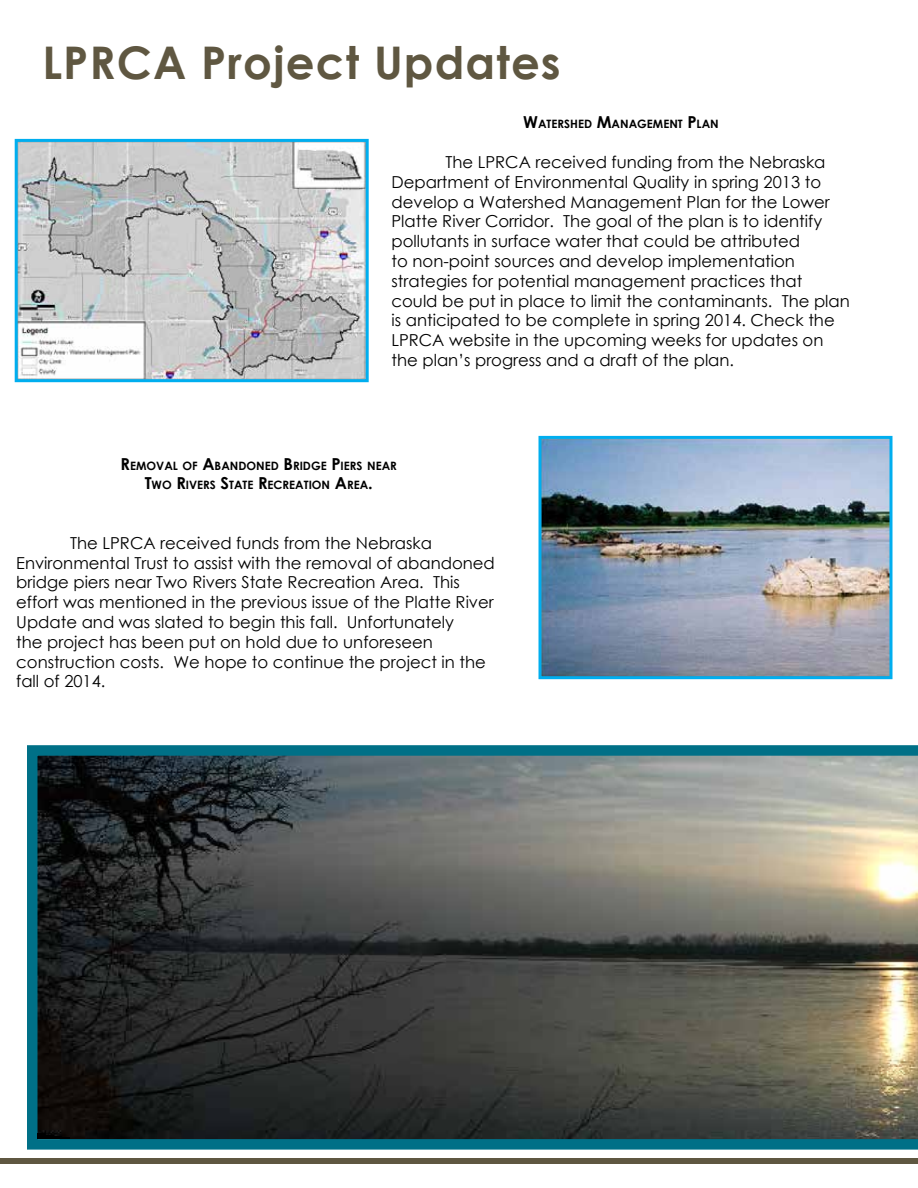
<style>
.page{position:relative;width:918px;height:1188px;background:#fff}
.page>*{position:absolute;margin:0;border:0;box-sizing:border-box;transform-origin:0 0}
.t1{font:700 45px "Century Gothic";letter-spacing:.025em;color:#5f5741}
.t2{font:16.5px/19.8px "Century Gothic";color:#000}
.t3{font:700 11.55px/19.8px "Century Gothic";color:#000;text-align:center}
.s1{font-size:16.5px}
</style>
<div class="page">
<div style="left:0;top:1158px;width:918px;height:6px;background:#5f5741"></div>
<img style="left:19px;top:143px;width:346px;height:235px">
<div style="left:15px;top:139px;width:354px;height:243px;border:3px solid #00aeef"></div>
<img style="left:542px;top:440px;width:346px;height:235px">
<div style="left:538px;top:436px;width:354px;height:243px;border:3px solid #00aeef"></div>
<svg style="left:27px;top:745px;width:891px;height:405px;background:#4e5754"></svg>
<svg style="left:38px;top:1134px;width:32px;height:5px"></svg>
<h1 class="t1" style="left:42px;top:29px;width:520px">LPRCA Project Updates</h1>
<p class="t3" style="left:523px;top:114px;width:197px"><span class="s1">W</span>ATERSHED <span class="s1">M</span>ANAGEMENT <span class="s1">P</span> LAN</p>
<p class="t2" style="left:392px;top:152px;width:460px;text-indent:54px">The LPRCA received funding from the Nebraska Department of Environmental Quality in spring 2013 to develop a Watershed Management Plan for the Lower Platte River Corridor. The goal of the plan is to identify pollutants in surface water that could be attributed<br>to non-point sources and develop implementation strategies for potential management practices that could be put in place to limit the contaminants. The plan is anticipated to be complete in spring 2014. Check the LPRCA website in the upcoming weeks for updates on the plan’s progress and a draft of the plan.</p>
<p class="t3" style="left:121px;top:455px;width:278px"><span class="s1">R</span>EMOVAL OF <span class="s1">A</span>BANDONED <span class="s1">B</span> RIDGE <span class="s1">P</span>IERS NEAR<br><span class="s1">T</span>WO <span class="s1">R</span>IVERS <span class="s1">S</span>TATE <span class="s1">R</span>ECREATION <span class="s1">A</span>REA<span class="s1">.</span></p>
<p class="t2" style="left:16px;top:533px;width:480px;text-indent:54px">The LPRCA received funds from the Nebraska Environmental Trust to assist with the removal of abandoned bridge piers near Two Rivers State Recreation Area. This effort was mentioned in the previous issue of the Platte River Update and was slated to begin this fall. Unfortunately<br>the project has been put on hold due to unforeseen construction costs. We hope to continue the project in the fall of 2014.</p>
</div>
